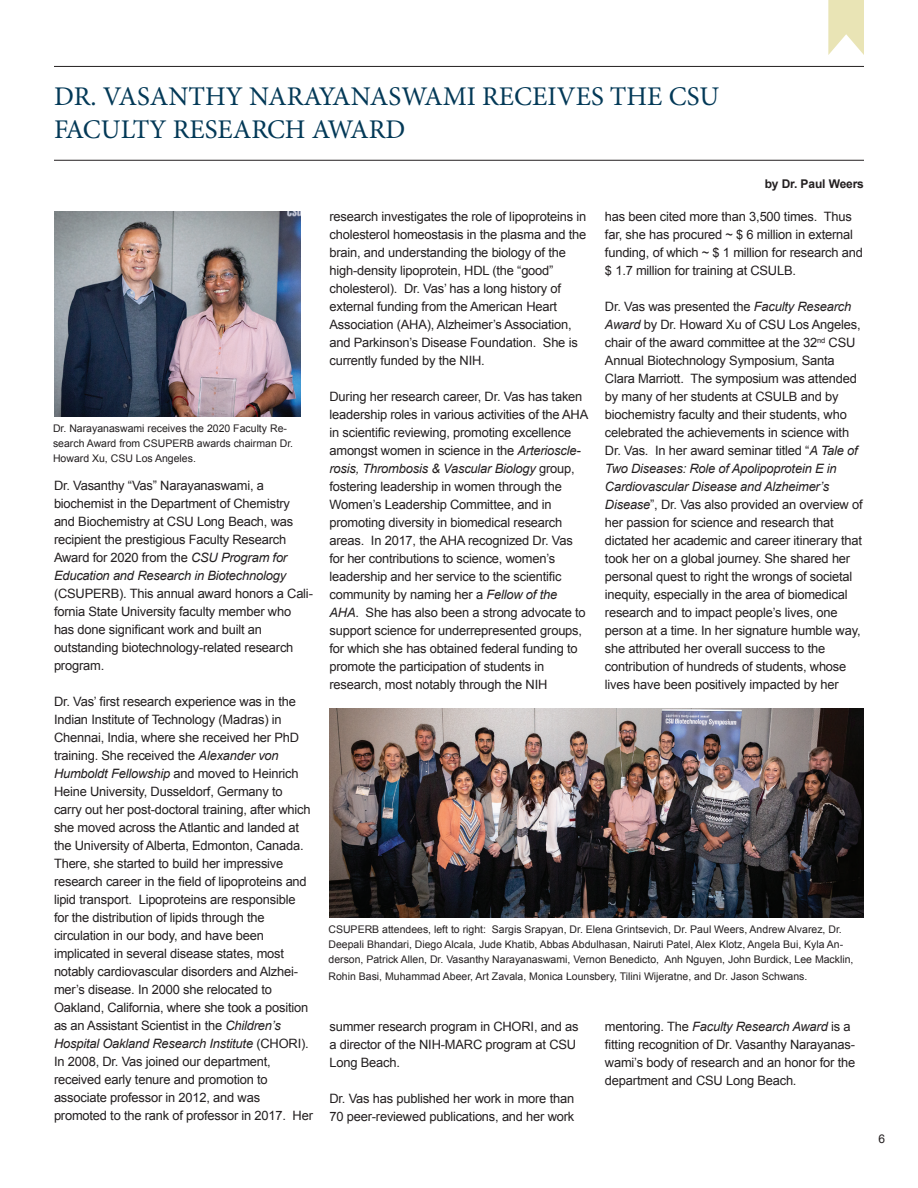
<style>
.page{position:relative;width:918px;height:1188px;background:#fff}
.page>*{position:absolute;margin:0;border:0;box-sizing:border-box;transform-origin:0 0}
.t1{font:27px/32.4px "Minion Pro";color:#033957}
.t2{font:12.9px/18px "Arial";letter-spacing:-.015em;color:#231f20}
.t3{font:700 12px "Arial";letter-spacing:-.01em;color:#231f20}
.t4{font:12px "Arial";color:#231f20}
.t5{font:10.5px/15px "Arial";color:#231f20}
.s1{font-style:italic}
</style>
<div class="page">
<hr style="left:54px;top:160px;width:810px;height:1px;background:#231f20">
<hr style="left:54px;top:66px;width:810px;height:1px;background:#231f20">
<svg style="left:828px;top:0;width:36px;height:55px"></svg>
<img style="left:54px;top:212px;width:246px;height:204px">
<img style="left:329px;top:708px;width:535px;height:210px">
<h1 class="t1" style="left:54px;top:81px;width:667px">DR. VASANTHY NARAYANASWAMI RECEIVES THE CSU<br>FACULTY RESEARCH AWARD</h1>
<p class="t5" style="left:53px;top:420px;width:242px">Dr. Narayanaswami receives the 2020 Faculty Re&shy;search Award from CSUPERB awards chairman Dr.<br>Howard Xu, CSU Los Angeles.</p>
<p class="t2" style="left:54px;top:476px;width:261px">Dr. Vasanthy “Vas” Narayanaswami, a biochemist in the Department of Chemistry and Biochemistry at CSU Long Beach, was recipient the prestigious Faculty Research Award for 2020 from the <span class="s1">CSU Program for Education and Research in Biotechnology </span>(CSUPERB). This annual award honors a Cali&shy;fornia State University faculty member who has done significant work and built an outstanding biotechnology-related research program.</p>
<p class="t2" style="left:54px;top:692px;width:260px">Dr. Vas’ first research experience was in the Indian Institute of Technology (Madras) in Chennai, India, where she received her PhD training. She received the <span class="s1">Alexander von Humboldt Fellowship</span> and moved to Heinrich Heine University, Dusseldorf, Germany to carry out her post-doctoral training, after which she moved across the Atlantic and landed at the University of Alberta, Edmonton, Canada.<br>There, she started to build her impressive research career in the field of lipoproteins and lipid transport. Lipoproteins are responsible for the distribution of lipids through the circulation in our body, and have been implicated in several disease states, most notably cardiovascular disorders and Alzhei&shy;mer’s disease. In 2000 she relocated to Oakland, California, where she took a position as an Assistant Scientist in the <span class="s1">Children’s Hospital Oakland Research Institute</span> (CHORI).<br>In 2008, Dr. Vas joined our department, received early tenure and promotion to associate professor in 2012, and was promoted to the rank of professor in 2017. Her</p>
<p class="t2" style="left:329px;top:208px;width:258px">research investigates the role of lipoproteins in cholesterol homeostasis in the plasma and the brain, and understanding the biology of the high-density lipoprotein, HDL (the “good” cholesterol). Dr. Vas’ has a long history of external funding from the American Heart Association (AHA), Alzheimer’s Association, and Parkinson’s Disease Foundation. She is currently funded by the NIH.</p>
<p class="t2" style="left:329px;top:388px;width:260px">During her research career, Dr. Vas has taken leadership roles in various activities of the AHA in scientific reviewing, promoting excellence amongst women in science in the <span class="s1">Arterioscle&shy;rosis, Thrombosis &amp; Vascular Biology</span> group, fostering leadership in women through the Women’s Leadership Committee, and in promoting diversity in biomedical research areas. In 2017, the AHA recognized Dr. Vas for her contributions to science, women’s leadership and her service to the scientific community by naming her a <span class="s1">Fellow of the AHA</span>. She has also been a strong advocate to support science for underrepresented groups, for which she has obtained federal funding to promote the participation of students in research, most notably through the NIH</p>
<p class="t3" style="left:765px;top:175px;width:101px">by Dr. Paul Weers</p>
<p class="t2" style="left:605px;top:208px;width:259px">has been cited more than 3,500 times. Thus far, she has procured ~ $ 6 million in external funding, of which ~ $ 1 million for research and $ 1.7 million for training at CSULB.</p>
<p class="t2" style="left:605px;top:298px;width:259px">Dr. Vas was presented the <span class="s1">Faculty Research Award</span> by Dr. Howard Xu of CSU Los Angeles, chair of the award committee at the 32<sup>nd</sup> CSU Annual Biotechnology Symposium, Santa Clara Marriott. The symposium was attended by many of her students at CSULB and by biochemistry faculty and their students, who celebrated the achievements in science with Dr. Vas. In her award seminar titled “<span class="s1">A Tale of Two Diseases: Role of Apolipoprotein E in Cardiovascular Disease and Alzheimer’s Disease</span>”, Dr. Vas also provided an overview of her passion for science and research that dictated her academic and career itinerary that took her on a global journey. She shared her personal quest to right the wrongs of societal inequity, especially in the area of biomedical research and to impact people’s lives, one person at a time. In her signature humble way, she attributed her overall success to the contribution of hundreds of students, whose lives have been positively impacted by her</p>
<p class="t5" style="left:328px;top:922px;width:527px">CSUPERB attendees, left to right: Sargis Srapyan, Dr. Elena Grintsevich, Dr. Paul Weers, Andrew Alvarez, Dr.<br>Deepali Bhandari, Diego Alcala, Jude Khatib, Abbas Abdulhasan, Nairuti Patel, Alex Klotz, Angela Bui, Kyla An&shy;derson, Patrick Allen, Dr. Vasanthy Narayanaswami, Vernon Benedicto, Anh Nguyen, John Burdick, Lee Macklin,</p>
<p class="t5" style="left:328px;top:968px;width:480px">Rohin Basi, Muhammad Abeer, Art Zavala, Monica Lounsbery, Tilini Wijeratne, and Dr. Jason Schwans.</p>
<p class="t2" style="left:329px;top:1018px;width:251px">summer research program in CHORI, and as a director of the NIH-MARC program at CSU<br>Long Beach.</p>
<p class="t2" style="left:329px;top:1090px;width:246px">Dr. Vas has published her work in more than<br>70 peer-reviewed publications, and her work</p>
<p class="t2" style="left:605px;top:1017px;width:252px">mentoring. The <span class="s1">Faculty Research Award</span> is a fitting recognition of Dr. Vasanthy Narayanas&shy;wami’s body of research and an honor for the department and CSU Long Beach.</p>
<p class="t4" style="left:878px;top:1130px;width:8px">6</p>
</div>
